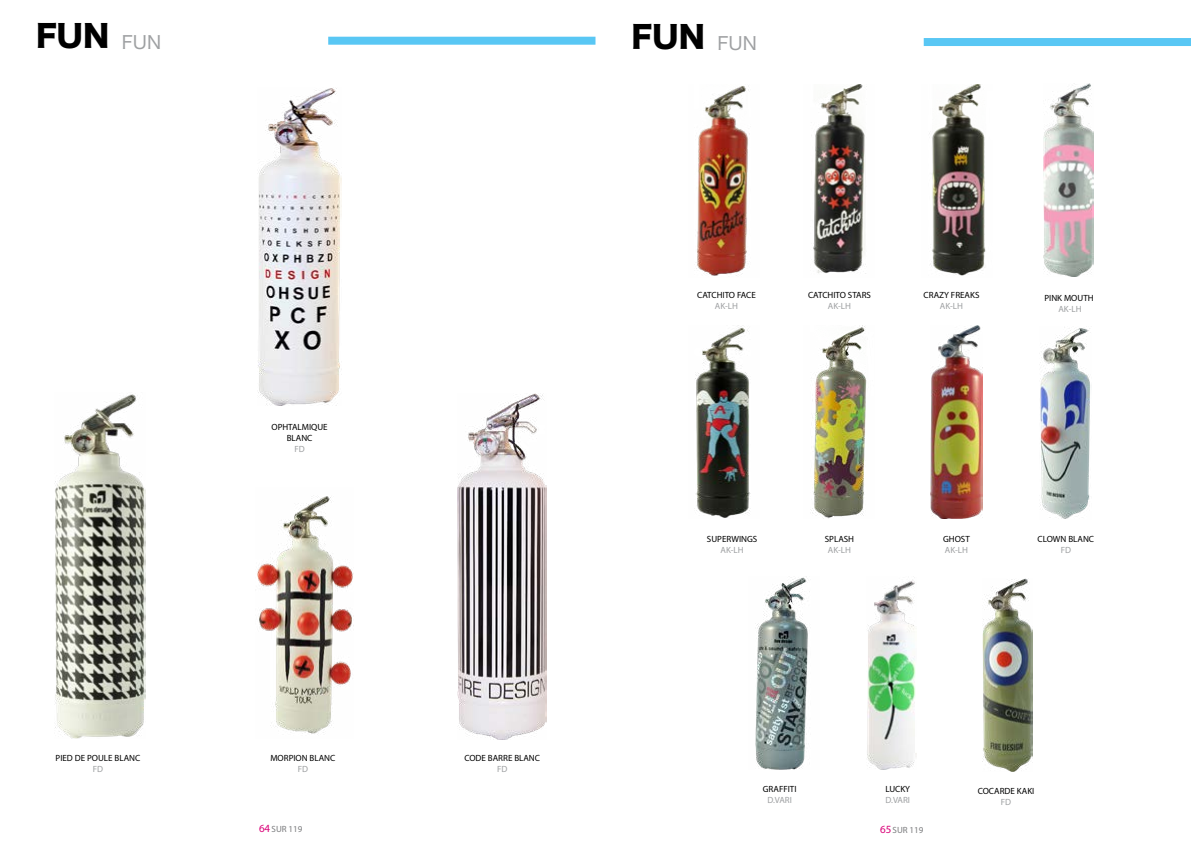
<style>
.page{position:relative;width:1191px;height:842px;background:#fff}
.page>*{position:absolute;margin:0;border:0;box-sizing:border-box;transform-origin:0 0}
.t1{font:30px "Hiragino Sans W8";color:#000}
.t2{font:18px "Hiragino Sans W4";color:#9ea0a2}
.t3{font:9px/10.8px "Myriad Pro";color:#000;text-align:center}
.t4{font:9px "Myriad Pro";color:#9ea0a2}
.t5{font:9px "Myriad Pro";color:#7b7c7e}
.s1{font-family:"Hiragino Sans W4";font-size:18px;color:#9ea0a2}
.s2{font-size:11px;color:#da0078}
</style>
<div class="page">
<div style="left:328px;top:37px;width:267px;height:8px;background:#59c7f4"></div>
<img style="left:258px;top:88px;width:83px;height:318px">
<img style="left:55px;top:394px;width:90px;height:344px">
<img style="left:457px;top:393px;width:89px;height:346px">
<img style="left:257px;top:496px;width:96px;height:238px">
<img style="left:696px;top:86px;width:54px;height:190px">
<img style="left:813px;top:84px;width:53px;height:190px">
<img style="left:929px;top:84px;width:57px;height:192px">
<img style="left:694px;top:326px;width:57px;height:192px">
<img style="left:811px;top:326px;width:56px;height:192px">
<img style="left:930px;top:326px;width:52px;height:192px">
<div style="left:923px;top:38px;width:268px;height:8px;background:#59c7f4"></div>
<img style="left:1040px;top:327px;width:50px;height:192px">
<img style="left:982px;top:578px;width:50px;height:193px">
<img style="left:755px;top:577px;width:55px;height:193px">
<img style="left:867px;top:579px;width:49px;height:191px">
<img style="left:1043px;top:84px;width:50px;height:192px">
<h1 class="t1" style="left:36px;top:19px;width:127px">FUN <span class="s1">FUN</span></h1>
<p class="t3" style="left:271px;top:422px;width:58px">OPHTALMIQUE<br>BLANC</p>
<p class="t4" style="left:294px;top:443px;width:12px">FD</p>
<p class="t3" style="left:56px;top:753px;width:86px">PIED DE POULE BLANC</p>
<p class="t4" style="left:93px;top:763px;width:12px">FD</p>
<p class="t3" style="left:270px;top:753px;width:67px">MORPION BLANC</p>
<p class="t4" style="left:298px;top:763px;width:12px">FD</p>
<p class="t5" style="left:259px;top:823px;width:45px"><span class="s2">64</span>SUR 119</p>
<h1 class="t1" style="left:631px;top:20px;width:75px">FUN</h1>
<h2 class="t2" style="left:717px;top:28px;width:41px">FUN</h2>
<p class="t3" style="left:464px;top:753px;width:77px">CODE BARRE BLANC</p>
<p class="t4" style="left:497px;top:763px;width:12px">FD</p>
<p class="t3" style="left:697px;top:290px;width:60px">CATCHITO FACE</p>
<p class="t4" style="left:715px;top:300px;width:25px">AK-LH</p>
<p class="t3" style="left:808px;top:289px;width:64px">CATCHITO STARS</p>
<p class="t4" style="left:828px;top:300px;width:25px">AK-LH</p>
<p class="t3" style="left:923px;top:289px;width:57px">CRAZY FREAKS</p>
<p class="t4" style="left:940px;top:300px;width:25px">AK-LH</p>
<p class="t3" style="left:1044px;top:292px;width:51px">PINK MOUTH</p>
<p class="t4" style="left:1058px;top:303px;width:25px">AK-LH</p>
<p class="t3" style="left:707px;top:533px;width:52px">SUPERWINGS</p>
<p class="t4" style="left:720px;top:544px;width:25px">AK-LH</p>
<p class="t3" style="left:825px;top:533px;width:31px">SPLASH</p>
<p class="t4" style="left:828px;top:544px;width:25px">AK-LH</p>
<p class="t3" style="left:943px;top:533px;width:28px">GHOST</p>
<p class="t4" style="left:945px;top:544px;width:25px">AK-LH</p>
<p class="t3" style="left:1037px;top:533px;width:58px">CLOWN BLANC</p>
<p class="t4" style="left:1060px;top:544px;width:12px">FD</p>
<p class="t3" style="left:763px;top:783px;width:35px">GRAFFITI</p>
<p class="t4" style="left:767px;top:794px;width:26px">D.VARI</p>
<p class="t3" style="left:885px;top:784px;width:26px">LUCKY</p>
<p class="t4" style="left:885px;top:794px;width:26px">D.VARI</p>
<p class="t5" style="left:880px;top:825px;width:45px"><span class="s2">65</span>SUR 119</p>
<p class="t3" style="left:977px;top:785px;width:58px">COCARDE KAKI</p>
<p class="t4" style="left:1001px;top:796px;width:12px">FD</p>
</div>
